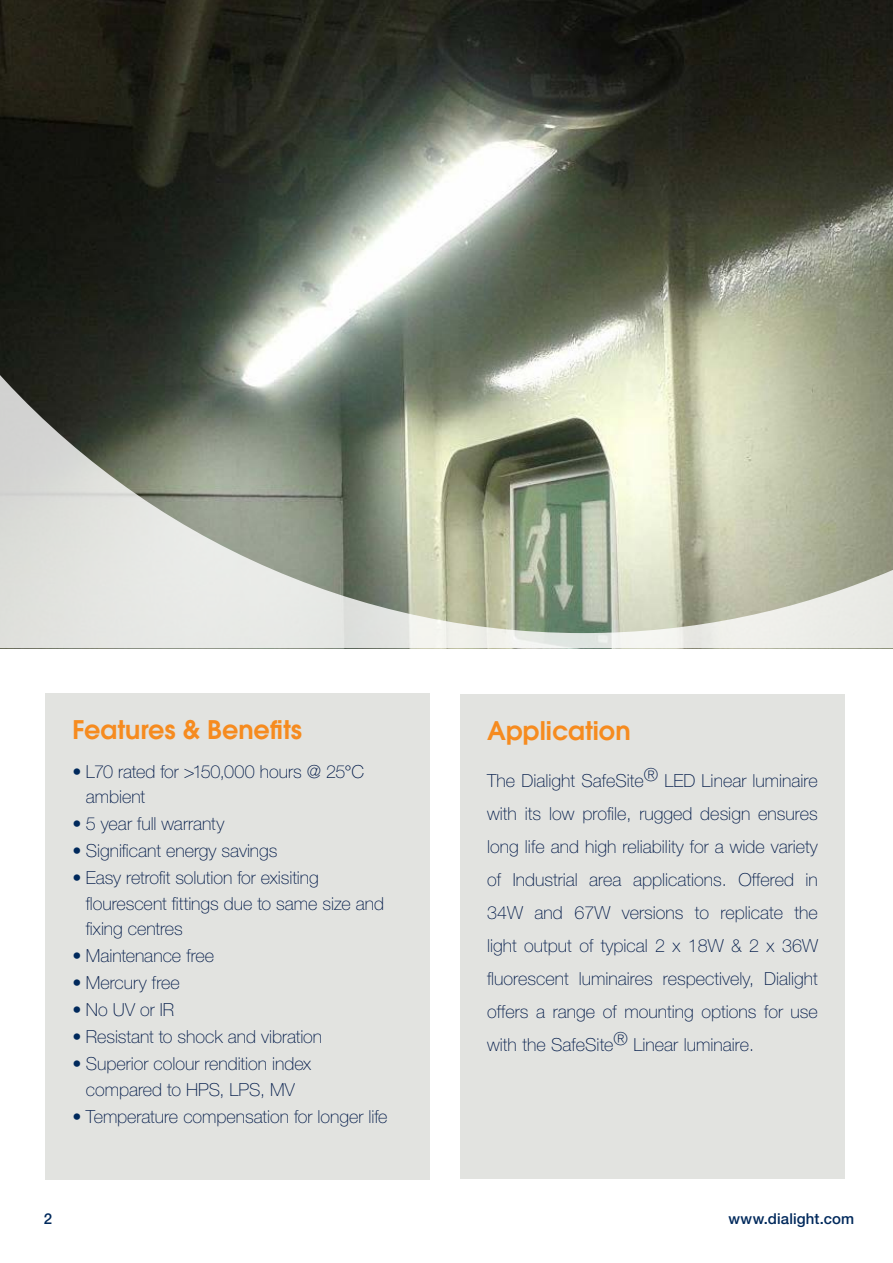
<style>
.page{position:relative;width:893px;height:1263px;background:#fff}
.page>*{position:absolute;margin:0;border:0;box-sizing:border-box;transform-origin:0 0}
.Intro_Headline{font:600 25.5px "ITC Avant Garde Std";color:#f68b1f}
.t1{font:100 18px/33px "Helvetica Neue LT Std";color:#001948}
.t2{font:500 15px "Helvetica Neue LT Std";letter-spacing:.005em;color:#00295c}
.s1{color:#00295c}
</style>
<div class="page">
<img style="left:0;top:0;width:893px;height:329px">
<div style="left:460px;top:694px;width:385px;height:485px;background:#e2e3e0"></div>
<div style="left:45px;top:693px;width:385px;height:486px;background:#e2e3e0"></div>
<svg style="left:0;top:329px;width:893px;height:319px;background:#abb09f"></svg>
<p class="Intro_Headline" style="left:72px;top:713px;width:231px">Features &amp; Benefits</p>
<p class="t1" style="left:86px;top:759px;width:280px;line-height:25.5px;text-indent:-14px"><span class="s1">•</span> L70 rated for &gt;150,000 hours @ 25°C ambient</p>
<p class="t1" style="left:72px;top:807px;width:153px"><span class="s1">•</span> 5 year full warranty</p>
<p class="t1" style="left:72px;top:834px;width:207px"><span class="s1">•</span> Significant energy savings</p>
<p class="t1" style="left:86px;top:865px;width:300px;line-height:25.5px;text-indent:-14px"><span class="s1">•</span> Easy retrofit solution for exisiting flourescent fittings due to same size and fixing centres</p>
<p class="t1" style="left:72px;top:939px;width:143px"><span class="s1">•</span> Maintenance free</p>
<p class="t1" style="left:72px;top:966px;width:109px"><span class="s1">•</span> Mercury free</p>
<p class="t1" style="left:72px;top:993px;width:103px"><span class="s1">•</span> No UV or IR</p>
<p class="t1" style="left:72px;top:1020px;width:251px"><span class="s1">•</span> Resistant to shock and vibration</p>
<p class="t1" style="left:72px;top:1051px;width:240px;line-height:25.5px;text-align:center"><span class="s1">•</span> Superior colour rendition index compared to HPS, LPS, MV</p>
<p class="t1" style="left:72px;top:1100px;width:317px"><span class="s1">•</span> Temperature compensation for longer life</p>
<p class="Intro_Headline" style="left:487px;top:714px;width:145px">Application</p>
<p class="t1" style="left:487px;top:764px;width:332px;text-align:justify">The Dialight SafeSite® LED Linear luminaire with its low profile, rugged design ensures long life and high reliability for a wide variety of Industrial area applications. Offered in 34W and 67W versions to replicate the light output of typical 2 x 18W &amp; 2 x 36W fluorescent luminaires respectively, Dialight offers a range of mounting options for use with the SafeSite® Linear luminaire.</p>
<p class="t2" style="left:44px;top:1210px;width:10px">2</p>
<p class="t2" style="left:728px;top:1210px;width:127px">www.dialight.com</p>
</div>
